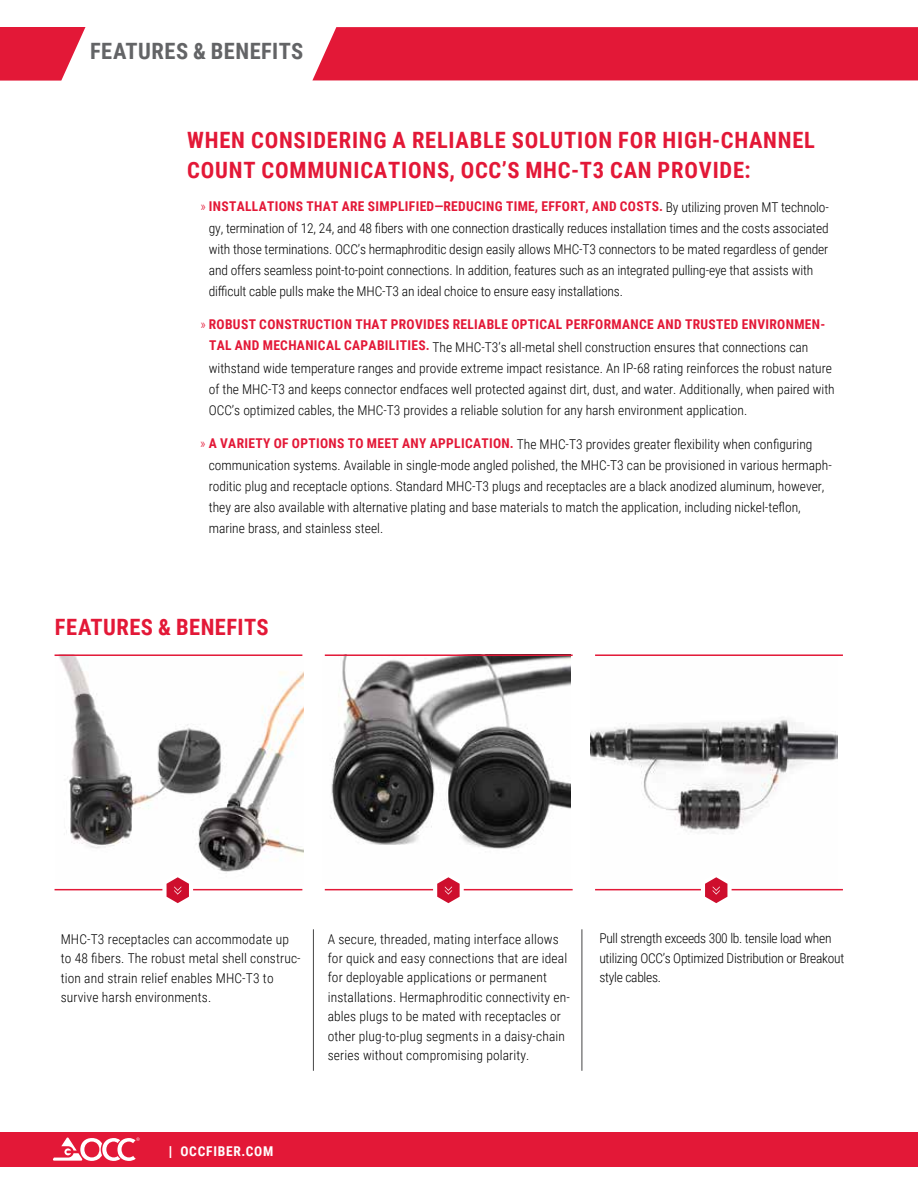
<style>
.page{position:relative;width:918px;height:1188px;background:#fff}
.page>*{position:absolute;margin:0;border:0;box-sizing:border-box;transform-origin:0 0}
.t1{font:700 22.5px/30px "Roboto Condensed";letter-spacing:.035em;color:#e31837}
.t2{font:700 22.5px "Roboto Condensed";letter-spacing:.02em;color:#636466}
.t3{font:300 13.5px/19.5px "Roboto Condensed";color:#000}
.t4{font:700 13.5px/22.5px "Roboto Condensed";letter-spacing:.025em;color:#e31837}
.t5{font:300 13.5px/19.5px "Roboto Condensed";letter-spacing:-.02em;color:#000}
.t6{font:700 13.5px "Roboto Condensed";letter-spacing:.055em;color:#fff}
.s1{color:#e31837}
.s2{font-weight:700;color:#e31837}
.s3{font-weight:300}
.s4{font-weight:300;color:#000}
.s5{font-weight:400;font-size:16.5px}
</style>
<div class="page">
<div style="left:0;top:1133px;width:918px;height:34px;background:#e31837"></div>
<svg style="left:53px;top:1138px;width:87px;height:23px"></svg>
<img style="left:590px;top:719px;width:247px;height:170px">
<img style="left:324px;top:655px;width:246px;height:194px">
<img style="left:59px;top:655px;width:245px;height:217px">
<svg style="left:0;top:27px;width:85px;height:54px;background:#e63953"></svg>
<div style="left:312px;top:27px;width:606px;height:53px;background:#e31837"></div>
<hr style="left:313px;top:929px;width:1px;height:142px;background:#454546">
<hr style="left:582px;top:929px;width:1px;height:142px;background:#454546">
<hr style="left:55px;top:654px;width:247px;height:2px;background:#e31837">
<hr style="left:55px;top:889px;width:247px;height:1px;background:#e31837">
<hr style="left:325px;top:654px;width:248px;height:2px;background:#e31837">
<hr style="left:325px;top:889px;width:248px;height:1px;background:#e31837">
<hr style="left:595px;top:654px;width:248px;height:2px;background:#e31837">
<hr style="left:595px;top:889px;width:248px;height:1px;background:#e31837">
<svg style="left:701px;top:873px;width:31px;height:31px"></svg>
<svg style="left:433px;top:877px;width:31px;height:27px"></svg>
<svg style="left:162px;top:877px;width:31px;height:27px"></svg>
<h1 class="t2" style="left:90px;top:35px;width:215px">FEATURES &amp; BENEFITS</h1>
<h1 class="t1" style="left:187px;top:124px;width:629px">WHEN CONSIDERING A RELIABLE SOLUTION FOR HIGH-CHANNEL<br>COUNT COMMUNICATIONS, OCC’S MHC-T3 CAN PROVIDE:</h1>
<p class="t3" style="left:200px;top:194px;width:630px;line-height:22.5px;text-align:right"><span class="s1">»</span> <span class="s2">INSTALLATIONS THAT ARE SIMPLIFIED—REDUCING TIME, EFFORT, AND COSTS.</span> By utilizing proven MT technolo&shy;gy, termination of 12, 24, and 48 fibers with one connection drastically reduces installation times and the costs associated</p>
<p class="t3" style="left:209px;top:238px;width:621px;line-height:21px">with those terminations. OCC’s hermaphroditic design easily allows MHC-T3 connectors to be mated regardless of gender and offers seamless point-to-point connections. In addition, features such as an integrated pulling-eye that assists with difficult cable pulls make the MHC-T3 an ideal choice to ensure easy installations.</p>
<p class="t4" style="left:209px;top:313px;width:618px;text-indent:-9px"><span class="s3">»</span> ROBUST CONSTRUCTION THAT PROVIDES RELIABLE OPTICAL PERFORMANCE AND TRUSTED ENVIRONMEN-<br>TAL AND MECHANICAL CAPABILITIES. <span class="s4">The MHC-T3’s all-metal shell construction ensures that connections can</span></p>
<p class="t3" style="left:209px;top:357px;width:628px;line-height:21px">withstand wide temperature ranges and provide extreme impact resistance. An IP-68 rating reinforces the robust nature of the MHC-T3 and keeps connector endfaces well protected against dirt, dust, and water. Additionally, when paired with<br>OCC’s optimized cables, the MHC-T3 provides a reliable solution for any harsh environment application.</p>
<p class="t3" style="left:209px;top:434px;width:625px;line-height:21px;text-indent:-8px"><span class="s1">»</span> <span class="s2">A VARIETY OF OPTIONS TO MEET ANY APPLICATION.</span> The MHC-T3 provides greater flexibility when configuring communication systems. Available in single-mode angled polished, the MHC-T3 can be provisioned in various hermaph&shy;roditic plug and receptacle options. Standard MHC-T3 plugs and receptacles are a black anodized aluminum, however, they are also available with alternative plating and base materials to match the application, including nickel-teflon, marine brass, and stainless steel.</p>
<h1 class="t1" style="left:55px;top:611px;width:215px">FEATURES &amp; BENEFITS</h1>
<p class="t3" style="left:61px;top:928px;width:242px">MHC-T3 receptacles can accommodate up to 48 fibers. The robust metal shell construc&shy;tion and strain relief enables MHC-T3 to survive harsh environments.</p>
<p class="t3" style="left:328px;top:928px;width:244px">A secure, threaded, mating interface allows for quick and easy connections that are ideal for deployable applications or permanent installations. Hermaphroditic connectivity en&shy;ables plugs to be mated with receptacles or other plug-to-plug segments in a daisy-chain series without compromising polarity.</p>
<p class="t5" style="left:599px;top:928px;width:246px">Pull strength exceeds 300 lb. tensile load when utilizing OCC’s Optimized Distribution or Breakout style cables.</p>
<p class="t6" style="left:168px;top:1142px;width:106px"><span class="s5">I</span> OCCFIBER.COM</p>
</div>
